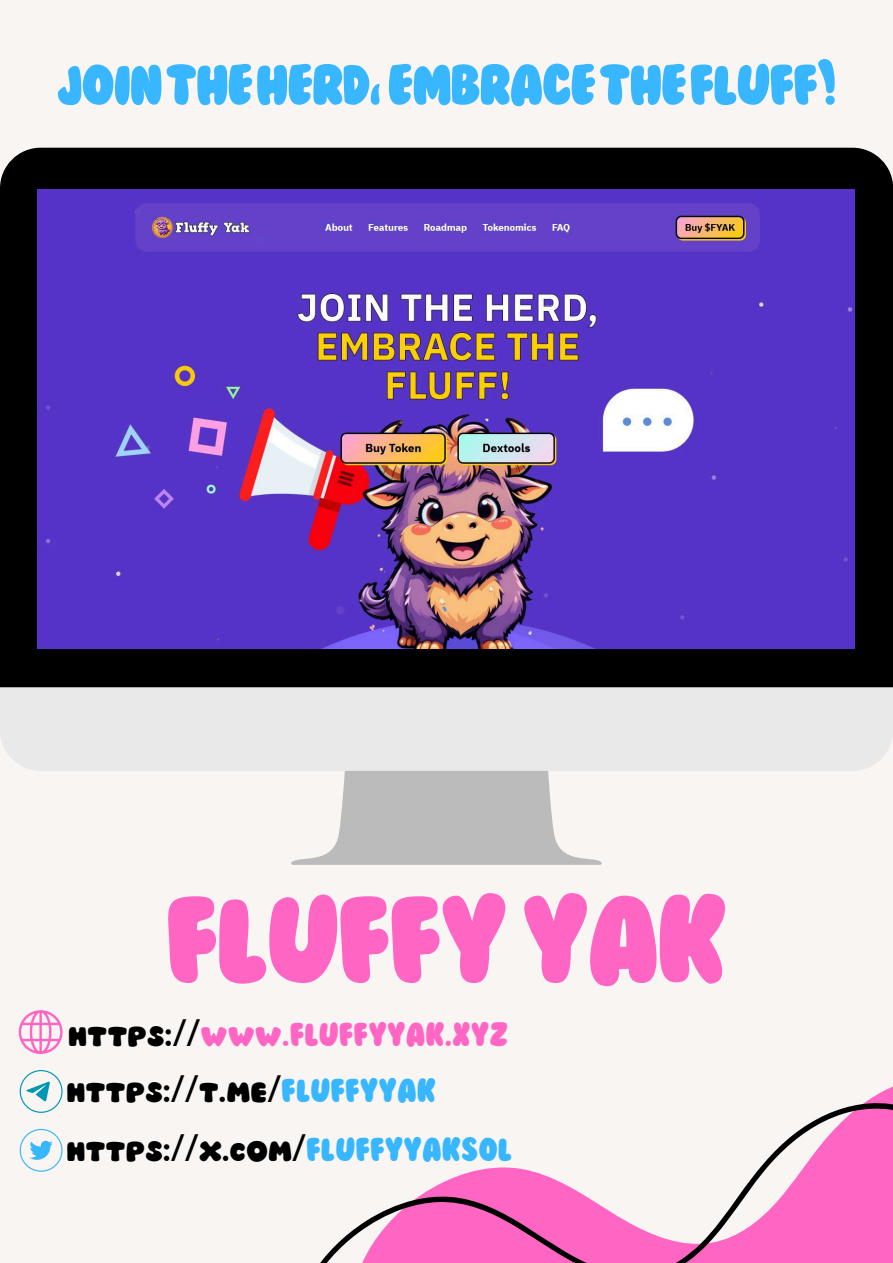
<style>
.page{position:relative;width:893px;height:1263px;background:#f8f5f3}
.page>*{position:absolute;margin:0;border:0;box-sizing:border-box;transform-origin:0 0}
.t1{font:139.88px "RTL Balabeloo Pro Regular";letter-spacing:-.025em;color:#ff66c4}
.t2{font:64.88px "RTL Balabeloo Pro Regular";letter-spacing:-.025em;color:#38b6ff}
.t3{font:37.5px "RTL Balabeloo Pro Regular";color:#38b6ff}
.t4{font:37.5px "RTL Balabeloo Pro Regular";color:#ff66c4}
.t5{font:37.5px "RTL Balabeloo Pro Regular";color:#000}
.s1{color:#000}
.s2{font-family:"Noto Sans";color:#000}
.s3{font-family:"Noto Sans"}
.s4{color:#38b6ff}
</style>
<div class="page">
<svg style="left:320px;top:1102px;width:573px;height:161px"></svg>
<svg style="left:20px;top:1129px;width:42px;height:42px"></svg>
<svg style="left:20px;top:1070px;width:42px;height:43px"></svg>
<svg style="left:19px;top:1010px;width:44px;height:44px"></svg>
<div style="left:0;top:148px;width:893px;height:539px;background:#000"></div>
<div style="left:0;top:688px;width:893px;height:83px;background:#e9e9e9"></div>
<svg style="left:291px;top:771px;width:311px;height:94px"></svg>
<img style="left:38px;top:190px;width:816px;height:458px">
<p class="t2" style="left:56px;top:45px;width:782px">JOINTHEHERD,EMBRACETHEFLUFF!</p>
<p class="t1" style="left:165px;top:855px;width:565px">FLUFFYYAK</p>
<h1 class="t4" style="left:68px;top:1012px;width:441px"><span class="s1">https:</span><span class="s2">//</span>www.FLUFFYYAK.XYZ</h1>
<p class="t5" style="left:66px;top:1067px;width:371px">https:<span class="s3">//</span>t.me<span class="s3">/</span><span class="s4">FLUFFYYAK</span></p>
<p class="t3" style="left:66px;top:1126px;width:447px"><span class="s1">https:</span><span class="s2">//</span><span class="s1">x.com</span><span class="s2">/</span>FLUFFYYAKSOL</p>
</div>
